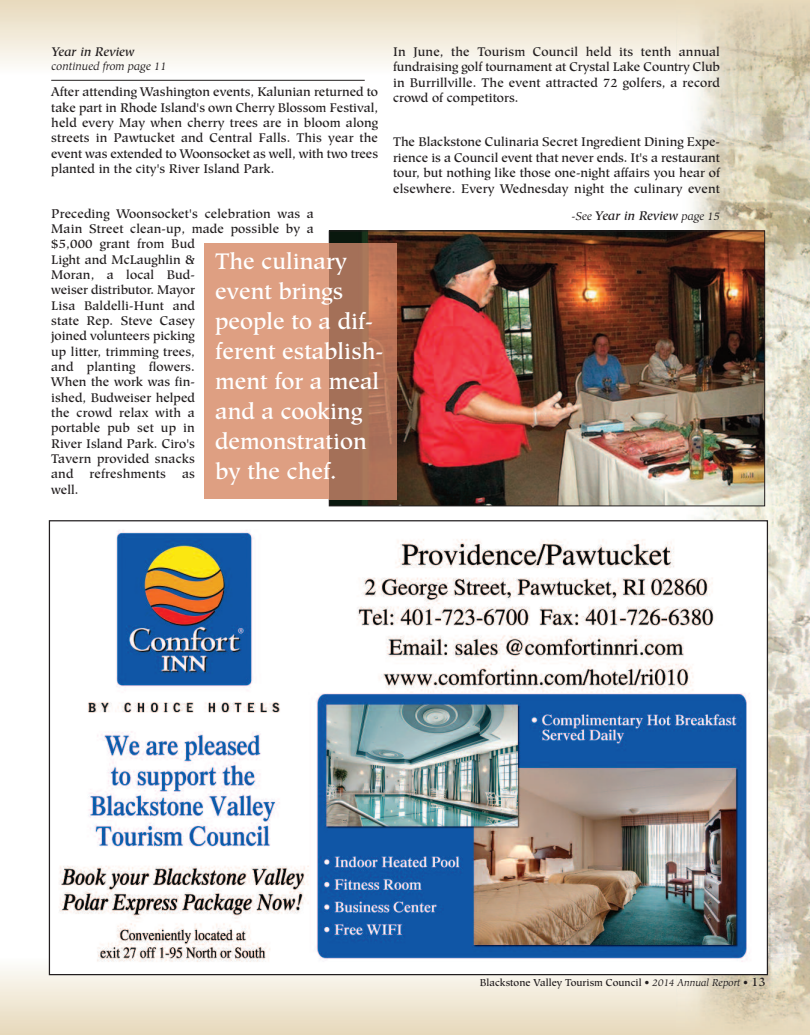
<style>
.page{position:relative;width:810px;height:1035px;background:#fff}
.page>*{position:absolute;margin:0;border:0;box-sizing:border-box;transform-origin:0 0}
.t1{font:500 22.5px/30px "Hiroshige";color:#fff}
.t2{font:500 12.5px/15.4px "Hiroshige";letter-spacing:.01em;color:#231f20;text-align:justify}
.t3{font:italic 500 12.5px "Hiroshige";color:#231f20}
.t4{font:italic 11.25px "Hiroshige";color:#231f20}
.t5{font:500 10px "Hiroshige";color:#231f20}
.s1{font-weight:400;font-size:11.25px}
.s2{font-weight:400;font-style:italic}
.s3{font-size:12.5px}
</style>
<div class="page">
<img style="left:677px;top:75px;width:133px;height:883px">
<img style="left:59px;top:522px;width:707px;height:441px">
<hr style="left:51px;top:80px;width:314px;height:1px;background:#231f20">
<img style="left:331px;top:233px;width:432px;height:271px">
<div style="left:205px;top:243px;width:124px;height:256px;background:#de9f82"></div>
<hr style="left:329px;top:243px;width:1px;height:256px;background:#b8856d">
<img style="left:330px;top:243px;width:66px;height:256px">
<p class="t3" style="left:52px;top:47px;width:85px">Year in Review</p>
<p class="t4" style="left:52px;top:62px;width:117px">continued from page 11</p>
<p class="t2" style="left:51px;top:86px;width:328px">After attending Washington events, Kalunian returned to take part in Rhode Island's own Cherry Blossom Festival, held every May when cherry trees are in bloom along streets in Pawtucket and Central Falls. This year the event was extended to Woonsocket as well, with two trees planted in the city's River Island Park.</p>
<p class="t2" style="left:51px;top:207px;width:264px;text-align:left">Preceding Woonsocket's celebration was a<br>Main Street clean-up, made possible by a $5,000 grant from Bud<br>Light and McLaughlin &amp;<br>Moran, a local Bud-<br>weiser distributor. Mayor<br>Lisa Baldelli-Hunt and<br>state Rep. Steve Casey<br>joined volunteers picking<br>up litter, trimming trees,<br>and planting flowers.<br>When the work was fin-<br>ished, Budweiser helped<br>the crowd relax with a<br>portable pub set up in<br>River Island Park. Ciro's<br>Tavern provided snacks<br>and</p>
<h1 class="t1" style="left:215px;top:248px;width:170px">The culinary event brings people to a dif&shy;ferent establish&shy;ment for a meal and a cooking demonstration by the chef.</h1>
<p class="t2" style="left:90px;top:468px;width:78px">refreshments</p>
<p class="t2" style="left:182px;top:468px;width:14px">as</p>
<p class="t2" style="left:51px;top:483px;width:29px">well.</p>
<p class="t2" style="left:393px;top:45px;width:328px">In June, the Tourism Council held its tenth annual fundraising golf tournament at Crystal Lake Country Club in Burrillville. The event attracted 72 golfers, a record crowd of competitors.</p>
<p class="t2" style="left:393px;top:136px;width:328px">The Blackstone Culinaria Secret Ingredient Dining Expe&shy;rience is a Council event that never ends. It's a restaurant tour, but nothing like those one-night affairs you hear of elsewhere. Every Wednesday night the culinary event</p>
<p class="t3" style="left:572px;top:211px;width:150px"><span class="s1">-See</span> Year in Review <span class="s1">page 15</span></p>
<p class="t5" style="left:480px;top:979px;width:287px">Blackstone Valley Tourism Council • <span class="s2">2014 Annual Report •</span> <span class="s3">13</span></p>
</div>
